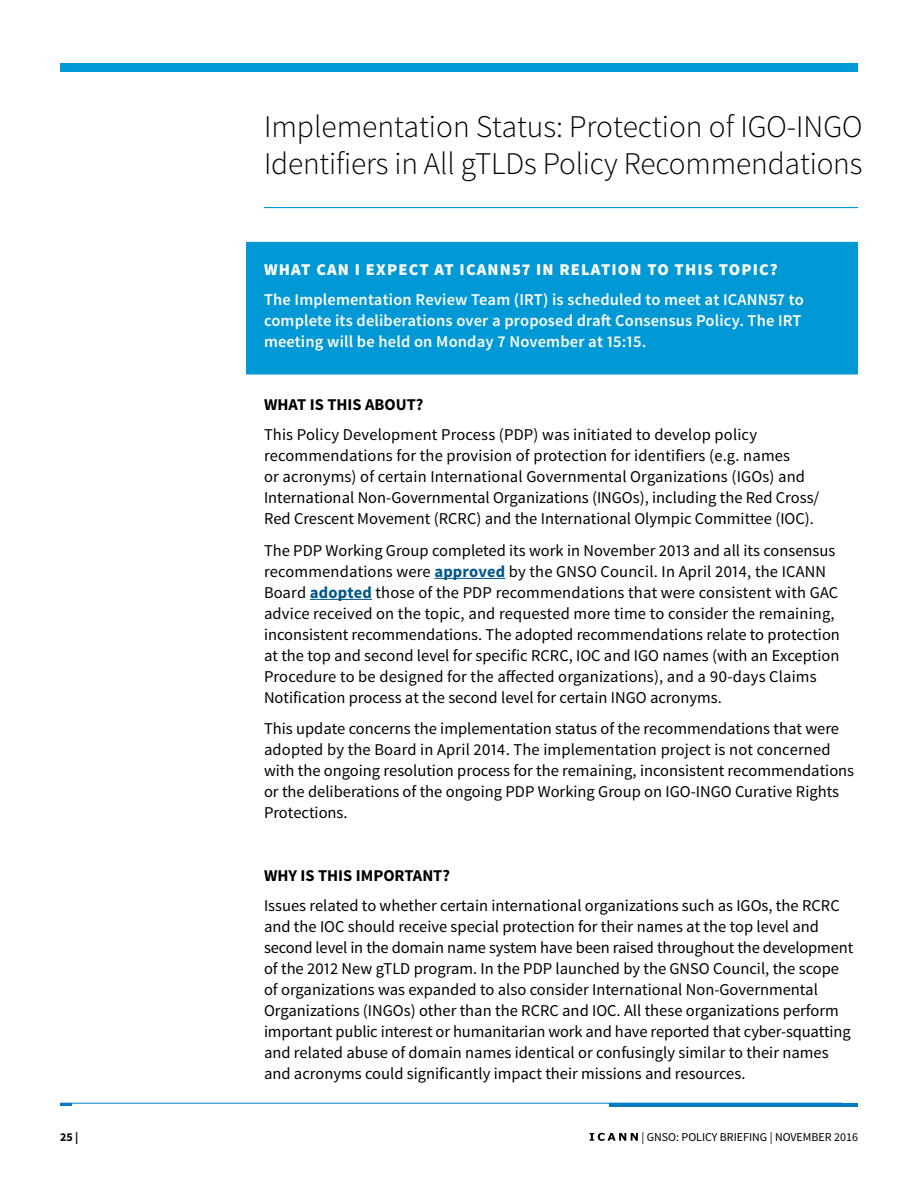
<style>
.page{position:relative;width:918px;height:1188px;background:#fff}
.page>*{position:absolute;margin:0;border:0;box-sizing:border-box;transform-origin:0 0}
.t1{font:300 31.5px/37.5px "Source Sans Pro";letter-spacing:-.005em;color:#000}
.t2{font:16.5px/21px "Source Sans Pro";color:#000}
.t3{font:600 16.5px/21px "Source Sans Pro";letter-spacing:.01em;color:#fff}
.t4{font:900 16.5px "Source Sans Pro";letter-spacing:.07em;color:#fff}
.t5{font:700 16.5px "Source Sans Pro";color:#000}
.t6{font:12px "Source Sans Pro";color:#000}
.t7{font:700 12px "Source Sans Pro";color:#000}
.s1{font-weight:700;color:#01578b}
</style>
<div class="page">
<svg style="left:60px;top:1104px;width:11px;height:2px"></svg>
<div style="left:246px;top:242px;width:612px;height:133px;background:#0098d5;border:1px solid #0098d5"></div>
<hr style="left:264px;top:207px;width:594px;height:1px;background:#0098d5">
<hr style="left:60px;top:1103px;width:783px;height:1px;background:#047bc1">
<svg style="left:590px;top:1133px;width:48px;height:8px"></svg>
<hr style="left:610px;top:1103px;width:248px;height:3px;background:#047bc1">
<div style="left:60px;top:63px;width:798px;height:9px;background:#0098d5"></div>
<hr style="left:434px;top:578px;width:71px;height:1px;background:#01578b">
<hr style="left:310px;top:599px;width:62px;height:1px;background:#01578b">
<p class="t7" style="left:60px;top:1129px;width:20px">25 |</p>
<h1 class="t1" style="left:264px;top:108px;width:600px">Implementation Status: Protection of IGO-INGO<br>Identifiers in All gTLDs Policy Recommendations</h1>
<p class="t4" style="left:264px;top:259px;width:515px">WHAT CAN I EXPECT AT ICANN57 IN RELATION TO THIS TOPIC?</p>
<p class="t3" style="left:264px;top:290px;width:541px">The Implementation Review Team (IRT) is scheduled to meet at ICANN57 to complete its deliberations over a proposed draft Consensus Policy. The IRT meeting will be held on Monday 7 November at 15:15.</p>
<p class="t5" style="left:264px;top:394px;width:161px">WHAT IS THIS ABOUT?</p>
<p class="t2" style="left:264px;top:425px;width:557px">This Policy Development Process (PDP) was initiated to develop policy recommendations for the provision of protection for identifiers (e.g. names<br>or acronyms) of certain International Governmental Organizations (IGOs) and International Non-Governmental Organizations (INGOs), including the Red Cross/ Red Crescent Movement (RCRC) and the International Olympic Committee (IOC).</p>
<p class="t2" style="left:264px;top:540px;width:577px">The PDP Working Group completed its work in November 2013 and all its consensus recommendations were <span class="s1">approved</span> by the GNSO Council. In April 2014, the ICANN Board <span class="s1">adopted</span> those of the PDP recommendations that were consistent with GAC advice received on the topic, and requested more time to consider the remaining, inconsistent recommendations. The adopted recommendations relate to protection at the top and second level for specific RCRC, IOC and IGO names (with an Exception Procedure to be designed for the affected organizations), and a 90-days Claims Notification process at the second level for certain INGO acronyms.</p>
<p class="t2" style="left:264px;top:719px;width:592px">This update concerns the implementation status of the recommendations that were adopted by the Board in April 2014. The implementation project is not concerned with the ongoing resolution process for the remaining, inconsistent recommendations or the deliberations of the ongoing PDP Working Group on IGO-INGO Curative Rights Protections.</p>
<p class="t5" style="left:264px;top:865px;width:188px">WHY IS THIS IMPORTANT?</p>
<p class="t2" style="left:264px;top:896px;width:591px">Issues related to whether certain international organizations such as IGOs, the RCRC and the IOC should receive special protection for their names at the top level and second level in the domain name system have been raised throughout the development of the 2012 New gTLD program. In the PDP launched by the GNSO Council, the scope of organizations was expanded to also consider International Non-Governmental Organizations (INGOs) other than the RCRC and IOC. All these organizations perform important public interest or humanitarian work and have reported that cyber-squatting and related abuse of domain names identical or confusingly similar to their names and acronyms could significantly impact their missions and resources.</p>
<p class="t6" style="left:642px;top:1129px;width:218px">| GNSO: POLICY BRIEFING | NOVEMBER 2016</p>
</div>
